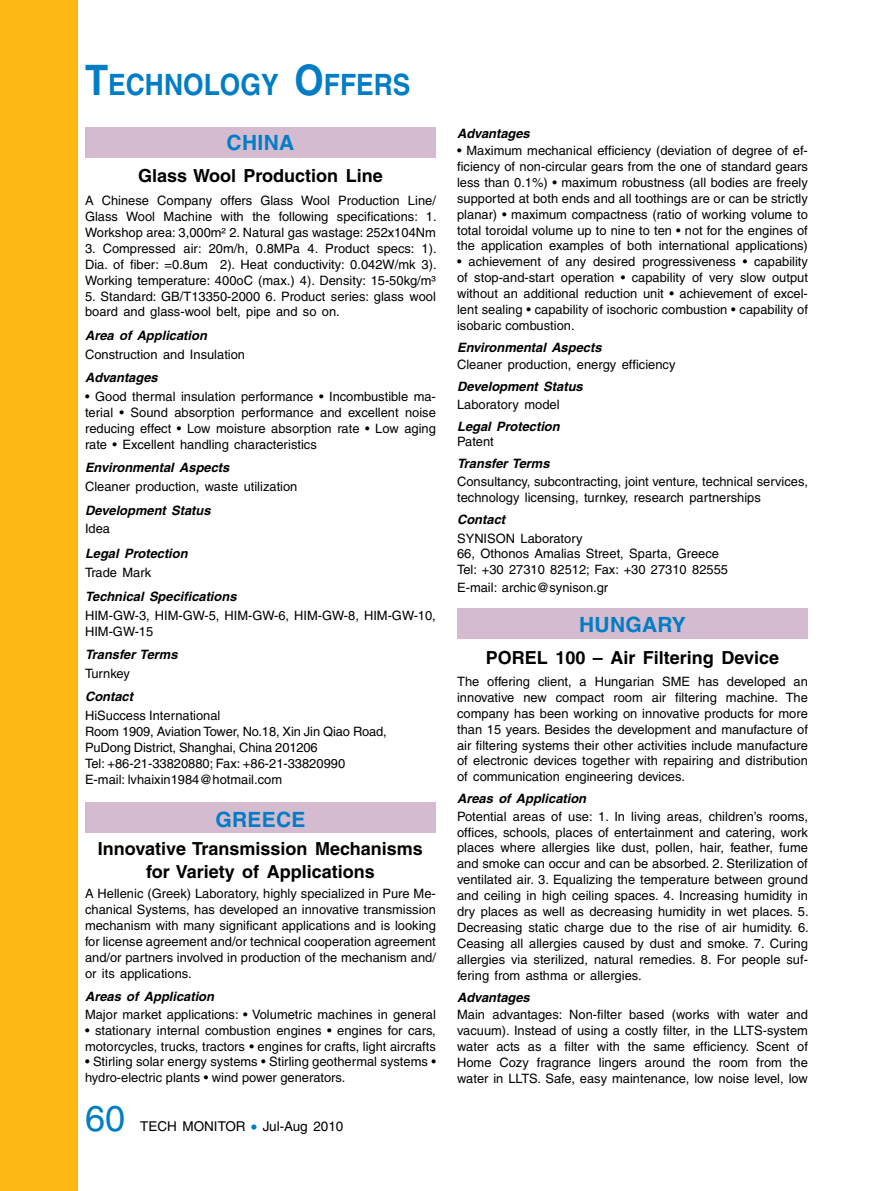
<style>
.page{position:relative;width:893px;height:1191px;background:#fff}
.page>*{position:absolute;margin:0;border:0;box-sizing:border-box;transform-origin:0 0}
.t1{font:700 29.4px "Helvetica";color:#007dc5;scale:.9 1}
.t2{font:700 21px "Helvetica";letter-spacing:.015em;color:#007dc5}
.t3{font:700 18px/22.5px "Helvetica";color:#000;text-align:center}
.t4{font:13.5px "Helvetica";color:#000}
.t5{font:12.9px/15.9px "Helvetica";color:#000;text-align:justify}
.t6{font:italic 700 12.9px "Helvetica";color:#000}
.s1{font-size:42px}
.s2{font-size:36px;color:#007dc5}
.s3{font-size:16.5px;color:#007dc5}
</style>
<div class="page">
<div style="left:85px;top:128px;width:351px;height:30px;background:#d5bbcf"></div>
<div style="left:85px;top:802px;width:351px;height:30px;background:#d5bbcf"></div>
<div style="left:457px;top:608px;width:351px;height:30px;background:#d5bbcf"></div>
<div style="left:0;top:0;width:77px;height:1191px;background:#fdb813"></div>
<h1 class="t1" style="left:85px;top:67px;width:363px"><span class="s1">T</span>ECHNOLOGY <span class="s1">O</span>FFERS</h1>
<h2 class="t2" style="left:227px;top:130px;width:69px">CHINA</h2>
<h3 class="t3" style="left:138px;top:164px;width:246px">Glass Wool Production Line</h3>
<p class="t5" style="left:85px;top:193px;width:353px">A Chinese Company offers Glass Wool Production Line/ Glass Wool Machine with the following specifications: 1.<br>Workshop area: 3,000m² 2. Natural gas wastage: 252x104Nm</p>
<p class="t5" style="left:85px;top:240px;width:353px">3. Compressed air: 20m/h, 0.8MPa 4. Product specs: 1).<br>Dia. of fiber: =0.8um 2). Heat conductivity: 0.042W/mk 3).<br>Working temperature: 400oC (max.) 4). Density: 15-50kg/m³</p>
<p class="t5" style="left:85px;top:288px;width:352px">5. Standard: GB/T13350-2000 6. Product series: glass wool board and glass-wool belt, pipe and so on.</p>
<p class="t6" style="left:85px;top:327px;width:123px">Area of Application</p>
<p class="t5" style="left:85px;top:346px;width:162px">Construction and I nsulation</p>
<p class="t6" style="left:85px;top:370px;width:74px">Advantages</p>
<p class="t5" style="left:85px;top:388px;width:352px">• Good thermal insulation performance • Incombustible ma&shy;terial • Sound absorption performance and excellent noise reducing effect • Low moisture absorption rate • Low aging rate • Excellent handling characteristics</p>
<p class="t6" style="left:85px;top:460px;width:146px">Environmental Aspects</p>
<p class="t5" style="left:85px;top:478px;width:214px">Cleaner production, waste utilization</p>
<p class="t6" style="left:85px;top:502px;width:127px">Development Status</p>
<p class="t5" style="left:85px;top:521px;width:27px">Idea</p>
<p class="t6" style="left:85px;top:546px;width:104px">Legal Protection</p>
<p class="t5" style="left:85px;top:565px;width:68px">Trade Mark</p>
<p class="t6" style="left:85px;top:588px;width:153px">Technical Specifications</p>
<p class="t5" style="left:85px;top:607px;width:352px">HI M-GW-3, HI M-GW-5, HI M-GW-6, HI M-GW-8, HI M-GW-10,<br>HI M-GW-15</p>
<p class="t6" style="left:85px;top:646px;width:94px">Transfer Terms</p>
<p class="t5" style="left:85px;top:665px;width:46px">Turnkey</p>
<p class="t6" style="left:85px;top:689px;width:50px">Contact</p>
<p class="t5" style="left:85px;top:707px;width:303px;text-align:left">HiSuccess I nternational<br>Room 1909, Aviation Tower, No.18, Xin Jin Qiao Road, PuDong District, Shanghai, China 201206<br>Tel: +86-21-33820880; Fax: +86-21-33820990<br>E-mail: lvhaixin1984@hotmail.com</p>
<h2 class="t2" style="left:215px;top:806px;width:92px">GREECE</h2>
<h3 class="t3" style="left:98px;top:837px;width:326px">Innovative Transmission Mechanisms for Variety of Applications</h3>
<p class="t5" style="left:85px;top:886px;width:352px">A Hellenic (Greek) Laboratory, highly specialized in Pure Me&shy;chanical Systems, has developed an innovative transmission mechanism with many significant applications and is looking for license agreement and/or technical cooperation agreement and/or partners involved in production of the mechanism and/ or its applications.</p>
<p class="t6" style="left:85px;top:989px;width:131px">Areas of Application</p>
<p class="t5" style="left:85px;top:1006px;width:352px">Major market applications: • Volumetric machines in general</p>
<p class="t5" style="left:85px;top:1022px;width:352px">• stationary internal combustion engines • engines for cars, motorcycles, trucks, tractors • engines for crafts, light aircrafts</p>
<p class="t5" style="left:85px;top:1054px;width:352px">• Stirling solar energy systems • Stirling geothermal systems • hydro-electric plants • wind power generators.</p>
<p class="t4" style="left:85px;top:1118px;width:260px"><span class="s2">60</span> Tech Monitor <span class="s3">•</span> Jul-Aug 2010</p>
<p class="t6" style="left:457px;top:125px;width:74px">Advantages</p>
<p class="t5" style="left:457px;top:142px;width:352px">• Maximum mechanical efficiency (deviation of degree of ef&shy;ficiency of non-circular gears from the one of standard gears less than 0.1%) • maximum robustness (all bodies are freely supported at both ends and all toothings are or can be strictly planar) • maximum compactness (ratio of working volume to total toroidal volume up to nine to ten • not for the engines of the application examples of both international applications)</p>
<p class="t5" style="left:457px;top:254px;width:352px">• achievement of any desired progressiveness • capability of stop-and-start operation • capability of very slow output without an additional reduction unit • achievement of excel&shy;lent sealing • capability of isochoric combustion • capability of isobaric combustion.</p>
<p class="t6" style="left:457px;top:339px;width:146px">Environmental Aspects</p>
<p class="t5" style="left:457px;top:357px;width:220px">Cleaner production, energy efficiency</p>
<p class="t6" style="left:457px;top:379px;width:127px">Development Status</p>
<p class="t5" style="left:457px;top:396px;width:104px">Laboratory model</p>
<p class="t6" style="left:457px;top:418px;width:104px">Legal Protection</p>
<p class="t5" style="left:457px;top:434px;width:38px">Patent</p>
<p class="t6" style="left:457px;top:456px;width:94px">Transfer Terms</p>
<p class="t5" style="left:457px;top:473px;width:352px">Consultancy, subcontracting, joint venture, technical services, technology licensing, turnkey, research partnerships</p>
<p class="t6" style="left:457px;top:511px;width:50px">Contact</p>
<p class="t5" style="left:457px;top:530px;width:272px;text-align:left">SYNI SON Laboratory<br>66, Othonos Amalias Street, Sparta, Greece<br>Tel: +30 27310 82512; Fax: +30 27310 82555</p>
<p class="t5" style="left:457px;top:580px;width:153px">E-mail: archic@synison.gr</p>
<h2 class="t2" style="left:579px;top:612px;width:47px">Hungar</h2>
<h2 class="t2" style="left:672px;top:612px;width:16px">y</h2>
<h3 class="t3" style="left:486px;top:646px;width:295px">POREL 100 – Air Filtering Device</h3>
<p class="t5" style="left:457px;top:673px;width:352px">The offering client, a Hungarian SME has developed an innovative new compact room air filtering machine. The company has been working on innovative products for more than 15 years. Besides the development and manufacture of air filtering systems their other activities include manufacture of electronic devices together with repairing and distribution of communication engineering devices.</p>
<p class="t6" style="left:457px;top:791px;width:131px">Areas of Application</p>
<p class="t5" style="left:457px;top:808px;width:353px">Potential areas of use: 1. I n living areas, children’s rooms, offices, schools, places of entertainment and catering, work places where allergies like dust, pollen, hair, feather, fume and smoke can occur and can be absorbed. 2. Sterilization of ventilated air. 3. Equalizing the temperature between ground and ceiling in high ceiling spaces. 4. I ncreasing humidity in dry places as well as decreasing humidity in wet places. 5.<br>Decreasing static charge due to the rise of air humidity. 6.<br>Ceasing all allergies caused by dust and smoke. 7. Curing allergies via sterilized, natural remedies. 8. For people suf&shy;fering from asthma or allergies.</p>
<p class="t6" style="left:457px;top:989px;width:74px">Advantages</p>
<p class="t5" style="left:457px;top:1006px;width:352px">Main advantages: Non-filter based (works with water and vacuum). I nstead of using a costly filter, in the LLTS-system water acts as a filter with the same efficiency. Scent of Home Cozy fragrance lingers around the room from the water in LLTS. Safe, easy maintenance, low noise level, low</p>
</div>
